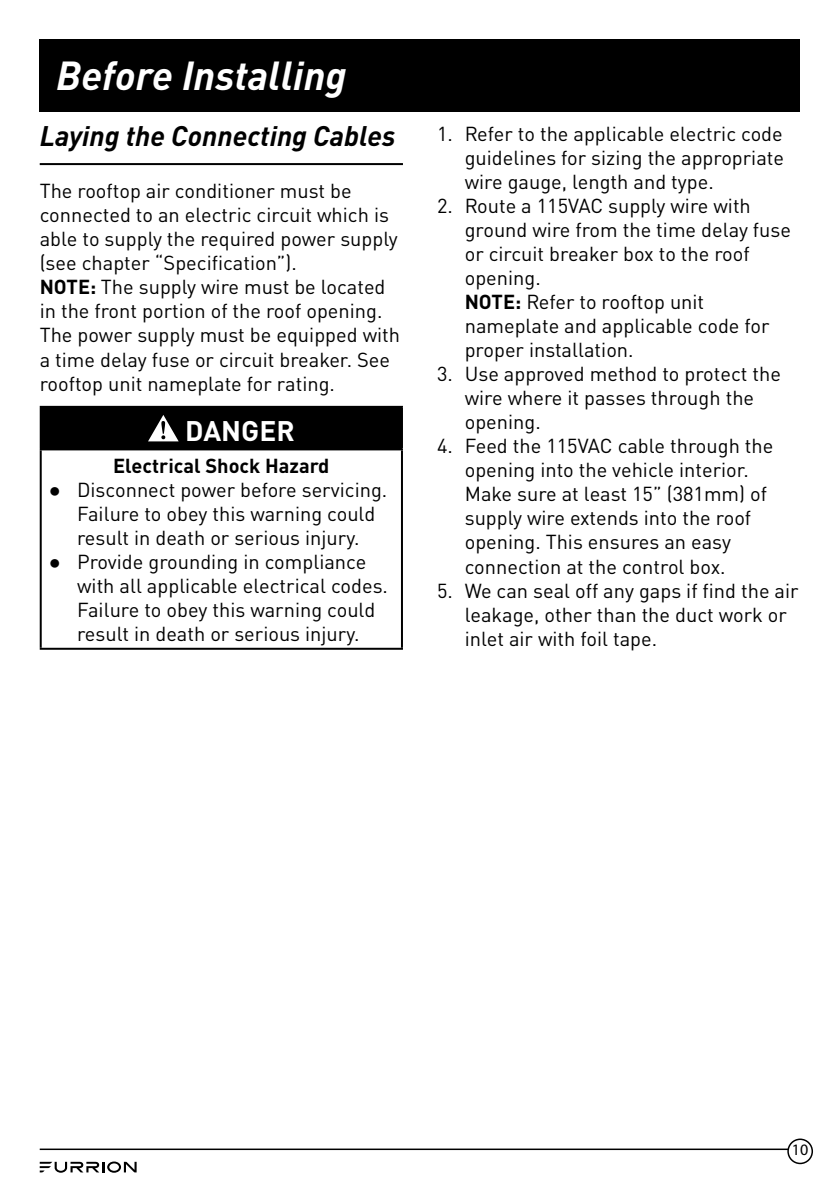
<style>
.page{position:relative;width:840px;height:1191px;background:#fff}
.page>*{position:absolute;margin:0;border:0;box-sizing:border-box;transform-origin:0 0}
.t1{font:italic 700 40px "DIN";color:#fff}
.t2{font:italic 700 28px "DIN";color:#000}
.t3{font:700 28px "DIN Pro";color:#fff}
.t4{font:20px/24px "DIN Pro";color:#000}
.t5{font:700 20px "DIN Pro";color:#000}
.t6{font:16px "Myriad Pro";color:#000}
.s1{font-weight:700}
.s2{font-family:"Arial"}
</style>
<div class="page">
<hr style="left:40px;top:1148px;width:759px;height:2px;background:#000">
<svg style="left:40px;top:1161px;width:96px;height:11px"></svg>
<div style="left:787px;top:1139px;width:24px;height:24px;background:#fff;border-radius:50%"></div>
<div style="left:786px;top:1138px;width:26px;height:26px;border:2px solid #000;border-radius:50%"></div>
<div style="left:39px;top:40px;width:760px;height:72px;background:#000"></div>
<hr style="left:40px;top:163px;width:363px;height:2px;background:#000">
<div style="left:41px;top:407px;width:361px;height:42px;background:#000"></div>
<hr style="left:40px;top:406px;width:363px;height:2px;background:#000">
<hr style="left:40px;top:408px;width:2px;height:40px;background:#000">
<hr style="left:401px;top:408px;width:2px;height:40px;background:#000">
<hr style="left:40px;top:448px;width:363px;height:2px;background:#000">
<hr style="left:40px;top:450px;width:2px;height:198px;background:#000">
<hr style="left:401px;top:450px;width:2px;height:198px;background:#000">
<hr style="left:40px;top:648px;width:363px;height:2px;background:#000">
<svg style="left:148px;top:415px;width:30px;height:26px"></svg>
<h1 class="t1" style="left:56px;top:50px;width:291px">Before Installing</h1>
<h2 class="t2" style="left:40px;top:118px;width:357px">Laying the Connecting Cables</h2>
<p class="t4" style="left:40px;top:178px;width:361px">The rooftop air conditioner must be connected to an electric circuit which is able to supply the required power supply (see chapter “Specification”).<br><span class="s1">NOTE:</span> The supply wire must be located in the front portion of the roof opening.<br>The power supply must be equipped with a time delay fuse or circuit breaker. See rooftop unit nameplate for rating.</p>
<h2 class="t3" style="left:185px;top:409px;width:111px">DANGER</h2>
<p class="t5" style="left:113px;top:450px;width:218px">Electrical Shock Hazard</p>
<p class="t4" style="left:77px;top:476px;width:311px;text-indent:-28px"><span class="s2">●</span> Disconnect power before servicing.<br>Failure to obey this warning could result in death or serious injury.</p>
<p class="t4" style="left:77px;top:548px;width:312px;text-indent:-28px"><span class="s2">●</span> Provide grounding in compliance with all applicable electrical codes.<br>Failure to obey this warning could result in death or serious injury.</p>
<p class="t4" style="left:464px;top:121px;width:320px;text-align:justify;text-indent:-28px">1. Refer to the applicable electric code guidelines for sizing the appropriate wire gauge, length and type.</p>
<p class="t4" style="left:464px;top:193px;width:327px;text-indent:-28px">2. Route a 115VAC supply wire with ground wire from the time delay fuse or circuit breaker box to the roof opening.<br><span class="s1">NOTE:</span> Refer to rooftop unit nameplate and applicable code for proper installation.</p>
<p class="t4" style="left:464px;top:361px;width:317px;text-indent:-28px">3. Use approved method to protect the wire where it passes through the opening.</p>
<p class="t4" style="left:464px;top:433px;width:310px;text-indent:-28px">4. Feed the 115VAC cable through the opening into the vehicle interior.<br>Make sure at least 15” (381mm) of supply wire extends into the roof opening. This ensures an easy connection at the control box.</p>
<p class="t4" style="left:464px;top:577px;width:335px;text-indent:-28px">5. We can seal off any gaps if find the air leakage, other than the duct work or inlet air with foil tape.</p>
<p class="t6" style="left:791px;top:1141px;width:18px">10</p>
</div>
